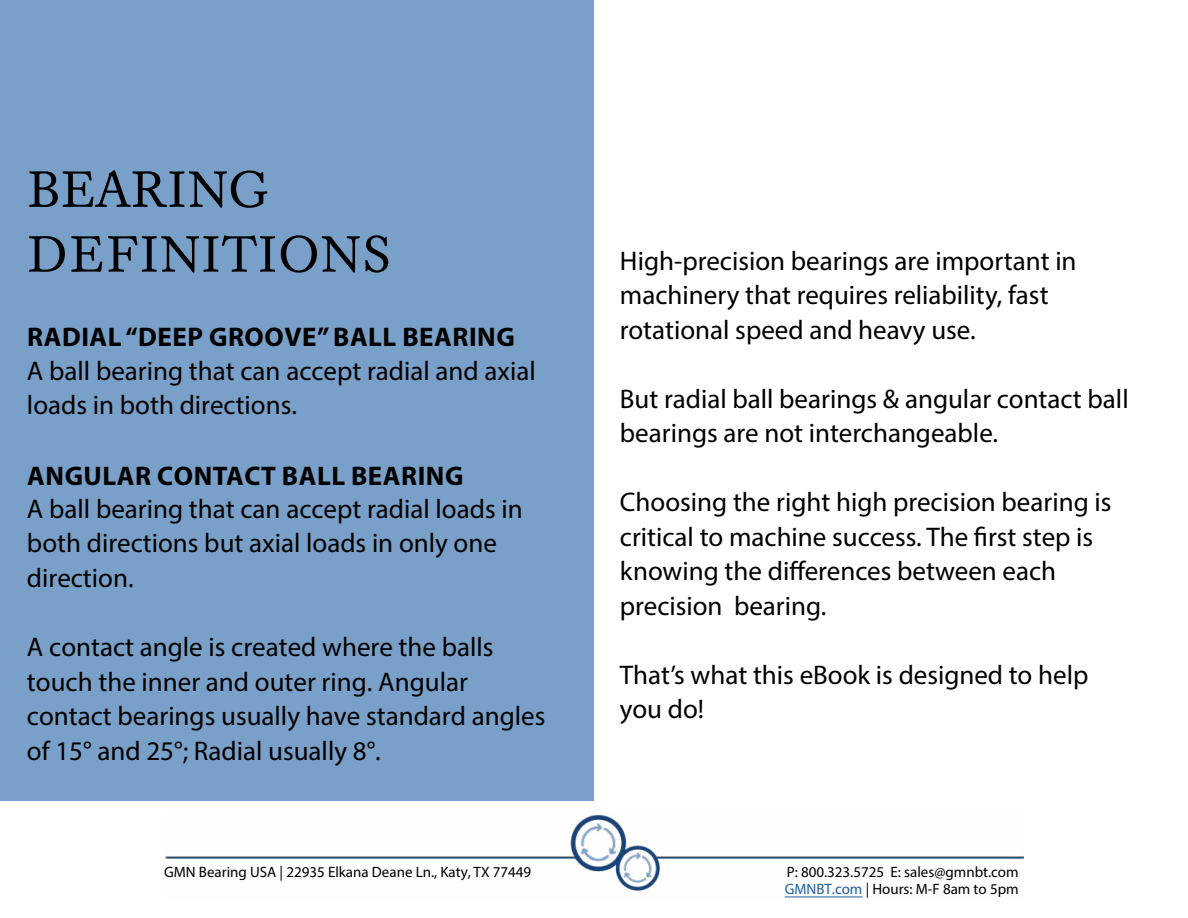
<style>
.page{position:relative;width:1188px;height:918px;background:#fff}
.page>*{position:absolute;margin:0;border:0;box-sizing:border-box;transform-origin:0 0}
.t1{font:54px/64.8px "Williams Caslon Text";letter-spacing:.02em;color:#000}
.t2{font:27px/34.5px "Myriad Pro";color:#000}
.t3{font:700 27px "Myriad Pro";letter-spacing:.02em;color:#000}
.t4{font:15px/17.4px "Myriad Pro";color:#000}
.s1{color:#215e9e}
</style>
<div class="page">
<img style="left:164px;top:814px;width:860px;height:84px">
<hr style="left:785px;top:897px;width:78px;height:1px;background:#215e9e">
<div style="left:0;top:0;width:594px;height:800px;background:#79a0c8"></div>
<h1 class="t1" style="left:28px;top:159px;width:365px">BEARING<br>DEFINITIONS</h1>
<p class="t3" style="left:27px;top:319px;width:489px">RADIAL “DEEP GROOVE” BALL BEARING</p>
<p class="t2" style="left:27px;top:354px;width:510px">A ball bearing that can accept radial and axial loads in both directions.</p>
<p class="t3" style="left:27px;top:458px;width:438px">ANGULAR CONTACT BALL BEARING</p>
<p class="t2" style="left:27px;top:491px;width:497px">A ball bearing that can accept radial loads in both directions but axial loads in only one direction.</p>
<p class="t2" style="left:27px;top:629px;width:520px">A contact angle is created where the balls touch the inner and outer ring. Angular contact bearings usually have standard angles of 15° and 25°; Radial usually 8°.</p>
<p class="t2" style="left:620px;top:243px;width:458px">High-precision bearings are important in machinery that requires reliability, fast rotational speed and heavy use.</p>
<p class="t2" style="left:620px;top:381px;width:510px">But radial ball bearings &amp; angular contact ball bearings are not interchangeable.</p>
<p class="t2" style="left:620px;top:485px;width:493px">Choosing the right high precision bearing is critical to machine success. The first step is knowing the differences between each precision bearing.</p>
<p class="t2" style="left:620px;top:657px;width:470px">That’s what this eBook is designed to help you do!</p>
<p class="t4" style="left:164px;top:863px;width:369px">GMN Bearing USA | 22935 Elkana Deane Ln., Katy, TX 77449</p>
<p class="t4" style="left:785px;top:863px;width:236px">P: 800.323.5725 E: sales@gmnbt.com<br><span class="s1">GMNBT.com</span> | Hours: M-F 8am to 5pm</p>
</div>
